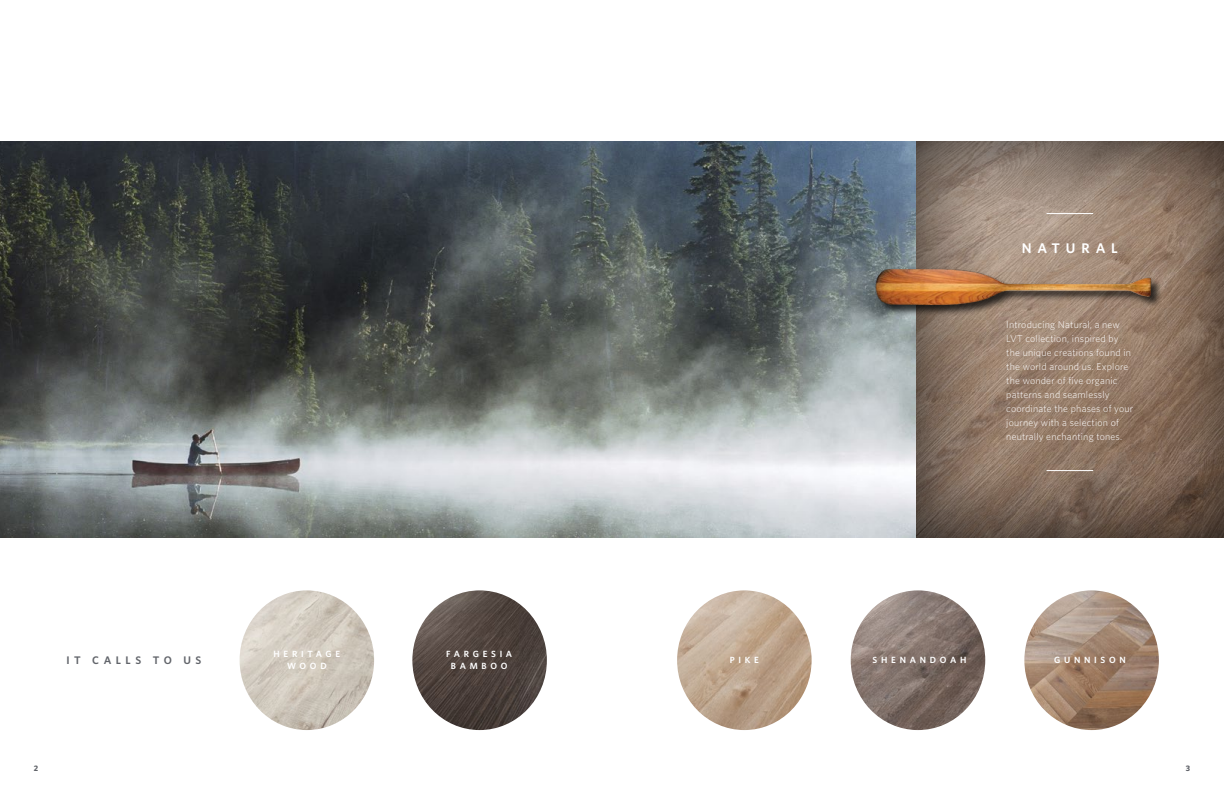
<style>
.page{position:relative;width:1224px;height:792px;background:#fff}
.page>*{position:absolute;margin:0;border:0;box-sizing:border-box;transform-origin:0 0}
.t1{font:600 14px "Whitney";letter-spacing:.41em;color:#fff}
.t2{font:600 11px "Whitney";letter-spacing:.415em;color:#61646a}
.t3{font:300 10px/14px "Whitney";letter-spacing:.02em;color:#fff}
.t4{font:600 9px/12px "Whitney";letter-spacing:.415em;color:#fff;text-align:center}
.t5{font:700 8px "Whitney";color:#61646a}
</style>
<div class="page">
<img style="left:0;top:141px;width:907px;height:397px">
<div style="left:907px;top:135px;width:317px;height:404px;background:#000;opacity:.79"></div>
<hr style="left:1047px;top:213px;width:46px;height:1px;background:#fff">
<hr style="left:1047px;top:470px;width:46px;height:1px;background:#fff">
<div style="left:877px;top:269px;width:286px;height:48px;background:#000;opacity:.75"></div>
<img style="left:873px;top:267px;width:283px;height:40px">
<img style="left:412px;top:590px;width:135px;height:140px">
<img style="left:240px;top:590px;width:134px;height:140px">
<img style="left:1024px;top:590px;width:135px;height:140px">
<img style="left:677px;top:590px;width:135px;height:140px">
<img style="left:851px;top:590px;width:134px;height:140px">
<h1 class="t1" style="left:1022px;top:239px;width:98px">NATURAL</h1>
<p class="t3" style="left:1006px;top:318px;width:128px">Introducing Natural, a new<br>LVT collection, inspired by the unique creations found in the world around us. Explore the wonder of five organic patterns and seamlessly coordinate the phases of your journey with a selection of neutrally enchanting tones.</p>
<p class="t2" style="left:67px;top:653px;width:136px">IT CALLS TO US</p>
<p class="t4" style="left:446px;top:648px;width:68px">FARGESIA<br>BAMBOO</p>
<p class="t4" style="left:273px;top:648px;width:68px">HERITAGE<br>WOOD</p>
<p class="t4" style="left:730px;top:654px;width:31px">PIKE</p>
<p class="t4" style="left:873px;top:654px;width:95px">SHENANDOAH</p>
<p class="t4" style="left:1054px;top:654px;width:73px">GUNNISON</p>
<p class="t5" style="left:34px;top:763px;width:6px">2</p>
<p class="t5" style="left:1186px;top:763px;width:6px">3</p>
</div>
